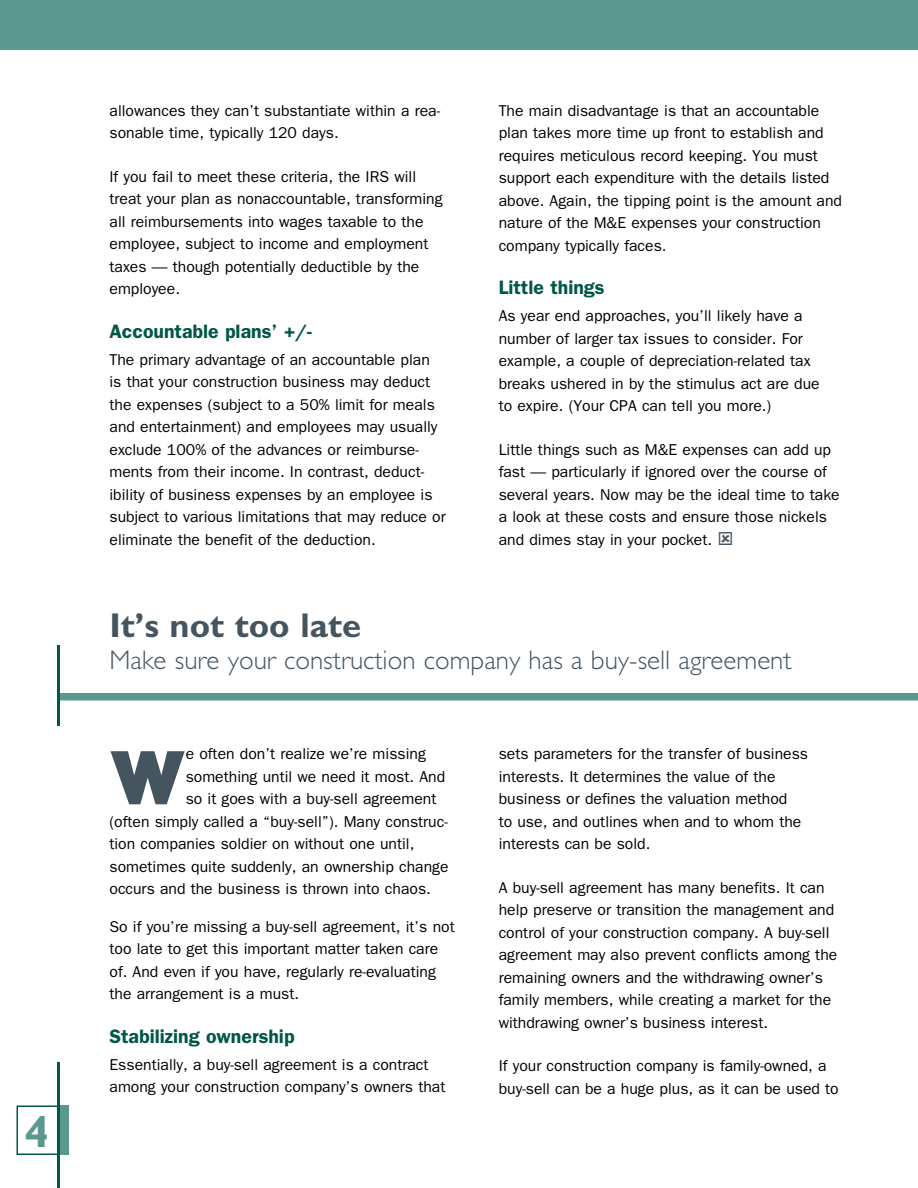
<style>
.page{position:relative;width:918px;height:1188px;background:#fff}
.page>*{position:absolute;margin:0;border:0;box-sizing:border-box;transform-origin:0 0}
.t1{font:800 77.85px "Gill Sans Std";color:#455560}
.t2{font:700 45px "Gill Sans Std";color:#5b9990}
.t3{font:700 34.5px "Gill Sans Std";color:#455560}
.t4{font:300 27px "Gill Sans Std";color:#455560}
.t5{font:600 19.5px "ITC Franklin Gothic Std";color:#005747}
.t6{font:15.75px/22.5px "ITC Franklin Gothic Std";color:#000}
</style>
<div class="page">
<div style="left:0;top:0;width:918px;height:50px;background:#5b9990"></div>
<div style="left:58px;top:1106px;width:11px;height:49px;background:#5b9990"></div>
<div style="left:16px;top:1106px;width:44px;height:49px;border:2px solid #005747"></div>
<hr style="left:57px;top:1062px;width:3px;height:126px;background:#005747">
<div style="left:58px;top:693px;width:860px;height:7px;background:#5b9990"></div>
<hr style="left:57px;top:645px;width:3px;height:81px;background:#005747">
<h2 class="t2" style="left:24px;top:1105px;width:26px">4</h2>
<p class="t6" style="left:110px;top:99px;width:332px">allowances they can’t substantiate within a rea&shy;sonable time, typically 120 days.</p>
<p class="t6" style="left:110px;top:165px;width:335px">If you fail to meet these criteria, the IRS will treat your plan as nonaccountable, transforming all reimbursements into wages taxable to the employee, subject to income and employment taxes — though potentially deductible by the employee.</p>
<p class="t5" style="left:110px;top:320px;width:204px">Accountable plans’ +/-</p>
<p class="t6" style="left:110px;top:348px;width:338px">The primary advantage of an accountable plan is that your construction business may deduct the expenses (subject to a 50% limit for meals and entertainment) and employees may usually exclude 100% of the advances or reimburse&shy;ments from their income. In contrast, deduct&shy;ibility of business expenses by an employee is subject to various limitations that may reduce or eliminate the benefit of the deduction.</p>
<p class="t6" style="left:499px;top:99px;width:345px">The main disadvantage is that an accountable plan takes more time up front to establish and requires meticulous record keeping. You must support each expenditure with the details listed above. Again, the tipping point is the amount and nature of the M&amp;E expenses your construction company typically faces.</p>
<p class="t5" style="left:499px;top:276px;width:107px">Little things</p>
<p class="t6" style="left:499px;top:305px;width:322px">As year end approaches, you’ll likely have a number of larger tax issues to consider. For example, a couple of depreciation-related tax breaks ushered in by the stimulus act are due to expire. (Your CPA can tell you more.)</p>
<p class="t6" style="left:499px;top:438px;width:342px">Little things such as M&amp;E expenses can add up fast — particularly if ignored over the course of several years. Now may be the ideal time to take a look at these costs and ensure those nickels and dimes stay in your pocket.</p>
<h3 class="t3" style="left:110px;top:605px;width:253px">It’s not too late</h3>
<h3 class="t4" style="left:110px;top:645px;width:684px">Make sure your construction company has a buy-sell agreement</h3>
<h1 class="t1" style="left:110px;top:733px;width:78px">W</h1>
<p class="t6" style="left:186px;top:743px;width:242px">e often don’t realize we’re missing</p>
<p class="t6" style="left:186px;top:765px;width:261px">something until we need it most. And</p>
<p class="t6" style="left:186px;top:788px;width:252px">so it goes with a buy-sell agreement</p>
<p class="t6" style="left:110px;top:810px;width:340px">(often simply called a “buy-sell”). Many construc-</p>
<p class="t6" style="left:110px;top:833px;width:306px">tion companies soldier on without one until,</p>
<p class="t6" style="left:110px;top:855px;width:341px">sometimes quite suddenly, an ownership change</p>
<p class="t6" style="left:110px;top:878px;width:323px">occurs and the business is thrown into chaos.</p>
<p class="t6" style="left:110px;top:915px;width:347px">So if you’re missing a buy-sell agreement, it’s not too late to get this important matter taken care of. And even if you have, regularly re-evaluating the arrangement is a must.</p>
<p class="t5" style="left:110px;top:1025px;width:187px">Stabilizing ownership</p>
<p class="t6" style="left:110px;top:1053px;width:337px">Essentially, a buy-sell agreement is a contract among your construction company’s owners that</p>
<p class="t6" style="left:499px;top:743px;width:311px">sets parameters for the transfer of business interests. It determines the value of the business or defines the valuation method<br>to use, and outlines when and to whom the interests can be sold.</p>
<p class="t6" style="left:499px;top:876px;width:340px">A buy-sell agreement has many benefits. It can help preserve or transition the management and control of your construction company. A buy-sell agreement may also prevent conflicts among the remaining owners and the withdrawing owner’s family members, while creating a market for the withdrawing owner’s business interest.</p>
<p class="t6" style="left:499px;top:1055px;width:342px">If your construction company is family-owned, a buy-sell can be a huge plus, as it can be used to</p>
</div>
